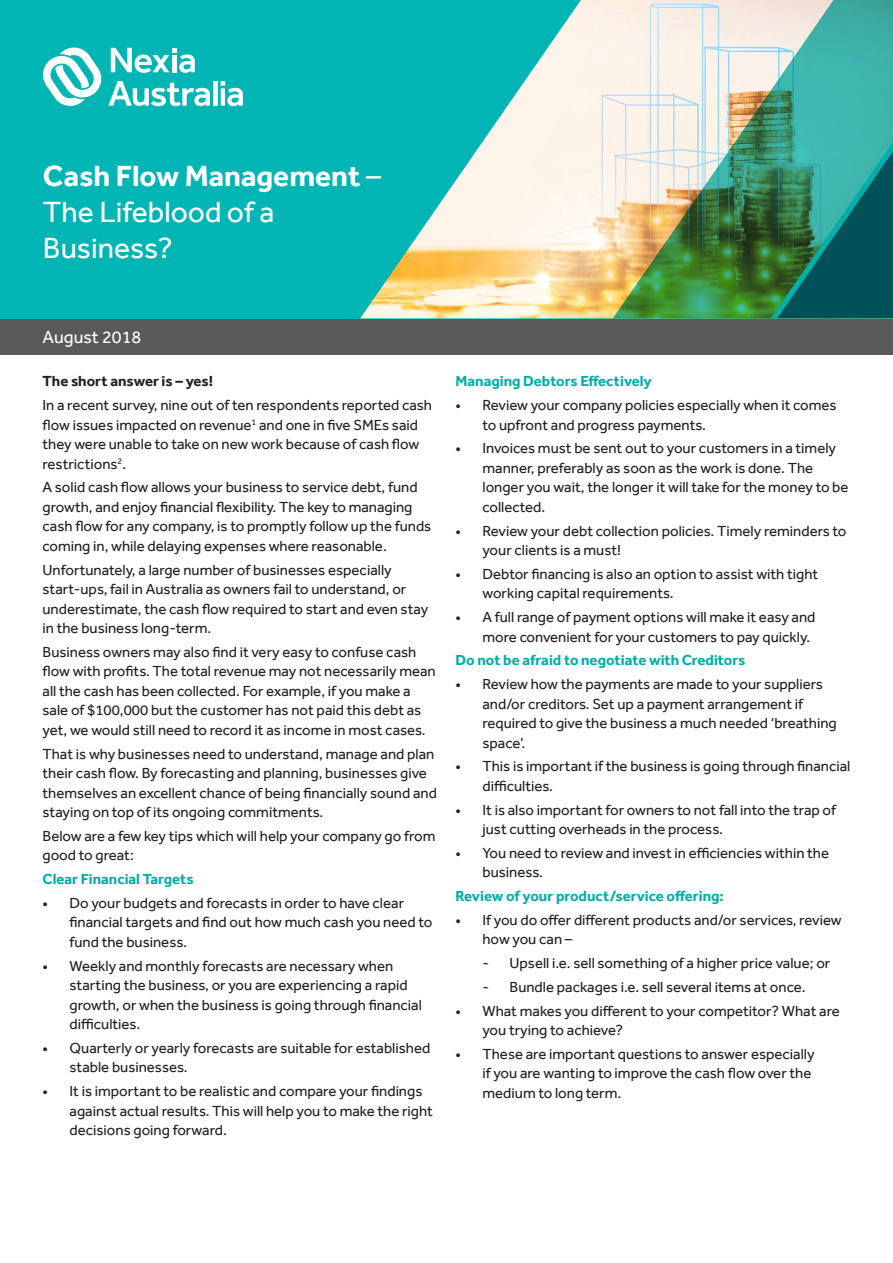
<style>
.page{position:relative;width:893px;height:1263px;background:#fff}
.page>*{position:absolute;margin:0;border:0;box-sizing:border-box;transform-origin:0 0}
.t1{font:30px/36px "Effra";color:#fff}
.t2{font:18px "Effra";color:#fff}
.t3{font:15px/19.5px "Effra";color:#231f20}
.t4{font:700 15px "Effra";color:#00aeaa}
.t5{font:700 15px "Effra";color:#231f20}
.s1{font-weight:700}
</style>
<div class="page">
<div style="left:0;top:311px;width:893px;height:44px;background:#58595b"></div>
<div style="left:0;top:0;width:893px;height:318px;background:#00b5b4"></div>
<img style="left:360px;top:0;width:253px;height:318px">
<svg style="left:613px;top:0;width:280px;height:318px;background:#9cbea2"></svg>
<svg style="left:771px;top:142px;width:122px;height:176px;background:#1c766b"></svg>
<svg style="left:43px;top:48px;width:167px;height:58px"></svg>
<hr style="left:213px;top:81px;width:4px;height:25px;background:#fff">
<svg style="left:221px;top:81px;width:22px;height:25px"></svg>
<p class="t1" style="left:43px;top:157px;width:340px"><span class="s1">Cash Flow Management</span> –<br>The Lifeblood of a<br>Business?</p>
<p class="t2" style="left:43px;top:326px;width:100px">August 2018</p>
<p class="t5" style="left:43px;top:372px;width:172px">The short answer is – yes!</p>
<p class="t3" style="left:43px;top:395px;width:391px">In a recent survey, nine out of ten respondents reported cash flow issues impacted on revenue<sup>1</sup> and one in five SMEs said they were unable to take on new work because of cash flow restrictions<sup>2</sup>.</p>
<p class="t3" style="left:43px;top:477px;width:390px">A solid cash flow allows your business to service debt, fund growth, and enjoy financial flexibility. The key to managing cash flow for any company, is to promptly follow up the funds coming in, while delaying expenses where reasonable.</p>
<p class="t3" style="left:43px;top:560px;width:387px">Unfortunately, a large number of businesses especially start-ups, fail in Australia as owners fail to understand, or underestimate, the cash flow required to start and even stay in the business long-term.</p>
<p class="t3" style="left:43px;top:642px;width:395px">Business owners may also find it very easy to confuse cash flow with profits. The total revenue may not necessarily mean all the cash has been collected. For example, if you make a sale of $100,000 but the customer has not paid this debt as yet, we would still need to record it as income in most cases.</p>
<p class="t3" style="left:43px;top:744px;width:396px">That is why businesses need to understand, manage and plan their cash flow. By forecasting and planning, businesses give themselves an excellent chance of being financially sound and staying on top of its ongoing commitments.</p>
<p class="t3" style="left:43px;top:826px;width:394px">Below are a few key tips which will help your company go from good to great:</p>
<p class="t4" style="left:43px;top:870px;width:153px">Clear Financial Targets</p>
<p class="t3" style="left:70px;top:893px;width:364px;text-indent:-27px">• Do your budgets and forecasts in order to have clear financial targets and find out how much cash you need to fund the business.</p>
<p class="t3" style="left:70px;top:956px;width:354px;text-indent:-27px">• Weekly and monthly forecasts are necessary when starting the business, or you are experiencing a rapid growth, or when the business is going through financial difficulties.</p>
<p class="t3" style="left:70px;top:1038px;width:362px;text-indent:-27px">• Quarterly or yearly forecasts are suitable for established stable businesses.</p>
<p class="t3" style="left:70px;top:1081px;width:365px;text-indent:-27px">• It is important to be realistic and compare your findings against actual results. This will help you to make the right decisions going forward.</p>
<p class="t4" style="left:455px;top:372px;width:198px">Managing Debtors Effectively</p>
<p class="t3" style="left:482px;top:395px;width:356px;text-indent:-27px">• Review your company policies especially when it comes to upfront and progress payments.</p>
<p class="t3" style="left:482px;top:438px;width:368px;text-indent:-27px">• Invoices must be sent out to your customers in a timely manner, preferably as soon as the work is done. The longer you wait, the longer it will take for the money to be collected.</p>
<p class="t3" style="left:482px;top:521px;width:365px;text-indent:-27px">• Review your debt collection policies. Timely reminders to your clients is a must!</p>
<p class="t3" style="left:482px;top:564px;width:337px;text-indent:-27px">• Debtor financing is also an option to assist with tight working capital requirements.</p>
<p class="t3" style="left:482px;top:607px;width:334px;text-indent:-27px">• A full range of payment options will make it easy and more convenient for your customers to pay quickly.</p>
<p class="t4" style="left:455px;top:651px;width:291px">Do not be afraid to negotiate with Creditors</p>
<p class="t3" style="left:482px;top:674px;width:356px;text-indent:-27px">• Review how the payments are made to your suppliers and/or creditors. Set up a payment arrangement if required to give the business a much needed ‘breathing space’.</p>
<p class="t3" style="left:482px;top:756px;width:369px;text-indent:-27px">• This is important if the business is going through financial difficulties.</p>
<p class="t3" style="left:482px;top:800px;width:355px;text-indent:-27px">• It is also important for owners to not fall into the trap of just cutting overheads in the process.</p>
<p class="t3" style="left:482px;top:843px;width:348px;text-indent:-27px">• You need to review and invest in efficiencies within the business.</p>
<p class="t4" style="left:455px;top:887px;width:270px">Review of your product/service offering:</p>
<p class="t3" style="left:482px;top:910px;width:361px;text-indent:-27px">• If you do offer different products and/or services, review how you can –</p>
<p class="t3" style="left:482px;top:953px;width:349px">- Upsell i.e. sell something of a higher price value; or</p>
<p class="t3" style="left:482px;top:977px;width:325px">- Bundle packages i.e. sell several items at once.</p>
<p class="t3" style="left:482px;top:1001px;width:359px;text-indent:-27px">• What makes you different to your competitor? What are you trying to achieve?</p>
<p class="t3" style="left:482px;top:1044px;width:334px;text-indent:-27px">• These are important questions to answer especially if you are wanting to improve the cash flow over the medium to long term.</p>
</div>
